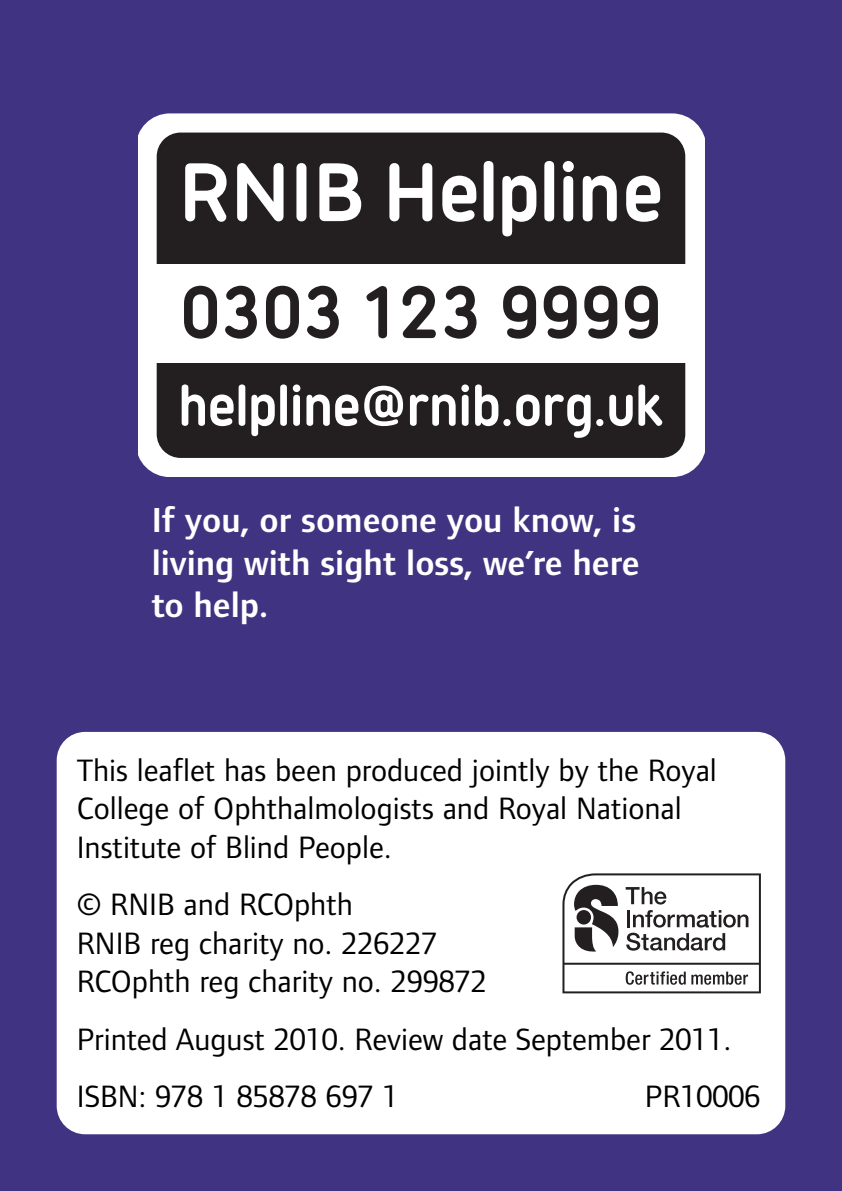
<style>
.page{position:relative;width:842px;height:1191px;background:#403482}
.page>*{position:absolute;margin:0;border:0;box-sizing:border-box;transform-origin:0 0}
.t1{font:91.2px "RNIB Headline";color:#fff}
.t2{font:79.4px "RNIB Headline";color:#231f20}
.t3{font:62.4px "RNIB Headline";color:#fff}
.t4{font:600 36px/42px "Foundry Form Sans";color:#fff;text-align:justify}
.t5{font:32px/38.4px "Foundry Form Sans";color:#000}
</style>
<div class="page">
<div style="left:57px;top:732px;width:728px;height:402px;background:#fff;border-radius:28px"></div>
<div style="left:138px;top:113px;width:566px;height:364px;background:#fff;border-radius:34px"></div>
<div style="left:157px;top:133px;width:528px;height:325px;background:#231f20"></div>
<div style="left:152px;top:264px;width:538px;height:98px;background:#fff"></div>
<svg style="left:562px;top:873px;width:199px;height:120px"></svg>
<h1 class="t1" style="left:179px;top:163px;width:486px">RNIB Helpline</h1>
<h2 class="t2" style="left:180px;top:287px;width:483px">0303 123 9999</h2>
<h3 class="t3" style="left:179px;top:386px;width:486px">helpline@rnib.org.uk</h3>
<p class="t4" style="left:152px;top:502px;width:489px">If you, or someone you know, is living with sight loss, we’re here to help.</p>
<p class="t5" style="left:77px;top:753px;width:642px">This leaflet has been produced jointly by the Royal<br>College of Ophthalmologists and Royal National<br>Institute of Blind People.</p>
<p class="t5" style="left:77px;top:888px;width:411px">© RNIB and RCOphth<br>RNIB reg charity no. 226227<br>RCOphth reg charity no. 299872</p>
<p class="t5" style="left:77px;top:1012px;width:656px;line-height:57.6px">Printed August 2010. Review date September 2011.<br>ISBN: 978 1 85878 697 1</p>
<p class="t5" style="left:645px;top:1080px;width:117px">PR10006</p>
</div>
